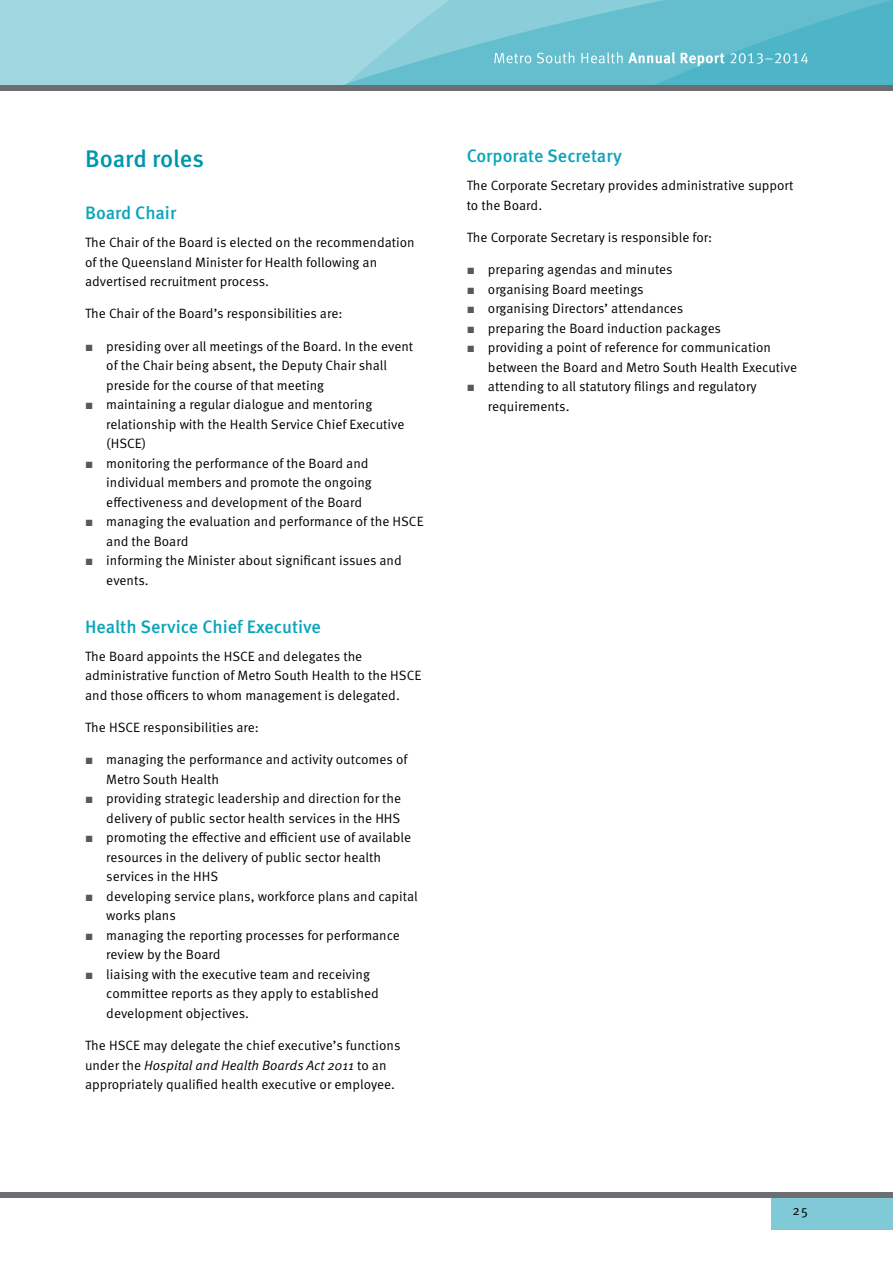
<style>
.page{position:relative;width:893px;height:1263px;background:#fff}
.page>*{position:absolute;margin:0;border:0;box-sizing:border-box;transform-origin:0 0}
.t1{font:500 24px "Meta OT";letter-spacing:-.005em;color:#0095af}
.t2{font:500 18px "Meta OT";color:#0aa4bb}
.t3{font:13.5px/19.5px "Meta OT Norm";color:#000}
.t4{font:13.5px "Meta OT Norm Ita";color:#000}
.s1{font-family:"Arial";color:#58595b}
.s2{font-family:"Meta OT Norm"}
</style>
<div class="page">
<div style="left:772px;top:1195px;width:121px;height:35px;background:#80cad7"></div>
<div style="left:0;top:1192px;width:893px;height:6px;background:#6d6e71"></div>
<svg style="left:836px;top:0;width:57px;height:85px;background:#4fb5c7"></svg>
<svg style="left:0;top:0;width:836px;height:85px;background:#85cbd8"></svg>
<svg style="left:494px;top:52px;width:314px;height:14px;background:#7fc9d6"></svg>
<div style="left:0;top:85px;width:893px;height:6px;background:#6d6e71"></div>
<h1 class="t1" style="left:85px;top:144px;width:120px">Board roles</h1>
<h2 class="t2" style="left:85px;top:202px;width:93px">Board Chair</h2>
<p class="t3" style="left:85px;top:233px;width:331px">The Chair of the Board is elected on the recommendation of the Queensland Minister for Health following an advertised recruitment process.</p>
<p class="t3" style="left:85px;top:304px;width:259px">The Chair of the Board’s responsibilities are:</p>
<p class="t3" style="left:106px;top:336px;width:308px;text-indent:-21px"><span class="s1">■</span> presiding over all meetings of the Board. In the event of the Chair being absent, the Deputy Chair shall preside for the course of that meeting</p>
<p class="t3" style="left:106px;top:395px;width:300px;text-indent:-21px"><span class="s1">■</span> maintaining a regular dialogue and mentoring relationship with the Health Service Chief Executive (HSCE)</p>
<p class="t3" style="left:106px;top:453px;width:267px;text-indent:-21px"><span class="s1">■</span> monitoring the performance of the Board and individual members and promote the ongoing effectiveness and development of the Board</p>
<p class="t3" style="left:106px;top:512px;width:319px;text-indent:-21px"><span class="s1">■</span> managing the evaluation and performance of the HSCE and the Board</p>
<p class="t3" style="left:106px;top:551px;width:297px;text-indent:-21px"><span class="s1">■</span> informing the Minister about significant issues and events.</p>
<h2 class="t2" style="left:85px;top:615px;width:237px">Health Service Chief Executive</h2>
<p class="t3" style="left:85px;top:646px;width:338px">The Board appoints the HSCE and delegates the administrative function of Metro South Health to the HSCE and those officers to whom management is delegated.</p>
<p class="t3" style="left:85px;top:718px;width:176px">The HSCE responsibilities are:</p>
<p class="t3" style="left:106px;top:750px;width:303px;text-indent:-21px"><span class="s1">■</span> managing the performance and activity outcomes of<br>Metro South Health</p>
<p class="t3" style="left:85px;top:789px;width:318px;text-align:right"><span class="s1">■</span> providing strategic leadership and direction for the delivery of public sector health services in the HHS</p>
<p class="t3" style="left:106px;top:828px;width:306px;text-indent:-21px"><span class="s1">■</span> promoting the effective and efficient use of available resources in the delivery of public sector health services in the HHS</p>
<p class="t3" style="left:106px;top:886px;width:313px;text-indent:-21px"><span class="s1">■</span> developing service plans, workforce plans and capital works plans</p>
<p class="t3" style="left:106px;top:925px;width:295px;text-indent:-21px"><span class="s1">■</span> managing the reporting processes for performance review by the Board</p>
<p class="t3" style="left:106px;top:964px;width:274px;text-indent:-21px"><span class="s1">■</span> liaising with the executive team and receiving committee reports as they apply to established development objectives.</p>
<p class="t3" style="left:85px;top:1036px;width:317px">The HSCE may delegate the chief executive’s functions</p>
<p class="t4" style="left:85px;top:1057px;width:303px"><span class="s2">under the</span> Hospital and Health Boards Act 2011 <span class="s2">to an</span></p>
<p class="t3" style="left:85px;top:1075px;width:311px">appropriately qualified health executive or employee.</p>
<h2 class="t2" style="left:467px;top:145px;width:157px">Corporate Secretary</h2>
<p class="t3" style="left:467px;top:176px;width:328px">The Corporate Secretary provides administrative support to the Board.</p>
<p class="t3" style="left:467px;top:228px;width:247px">The Corporate Secretary is responsible for:</p>
<p class="t3" style="left:467px;top:260px;width:208px"><span class="s1">■</span> preparing agendas and minutes</p>
<p class="t3" style="left:467px;top:280px;width:179px"><span class="s1">■</span> organising Board meetings</p>
<p class="t3" style="left:467px;top:299px;width:218px"><span class="s1">■</span> organising Directors’ attendances</p>
<p class="t3" style="left:467px;top:319px;width:256px"><span class="s1">■</span> preparing the Board induction packages</p>
<p class="t3" style="left:488px;top:338px;width:311px;text-indent:-21px"><span class="s1">■</span> providing a point of reference for communication between the Board and Metro South Health Executive</p>
<p class="t3" style="left:488px;top:377px;width:270px;text-indent:-21px"><span class="s1">■</span> attending to all statutory filings and regulatory requirements.</p>
<p class="t3" style="left:792px;top:1201px;width:17px">25</p>
</div>
